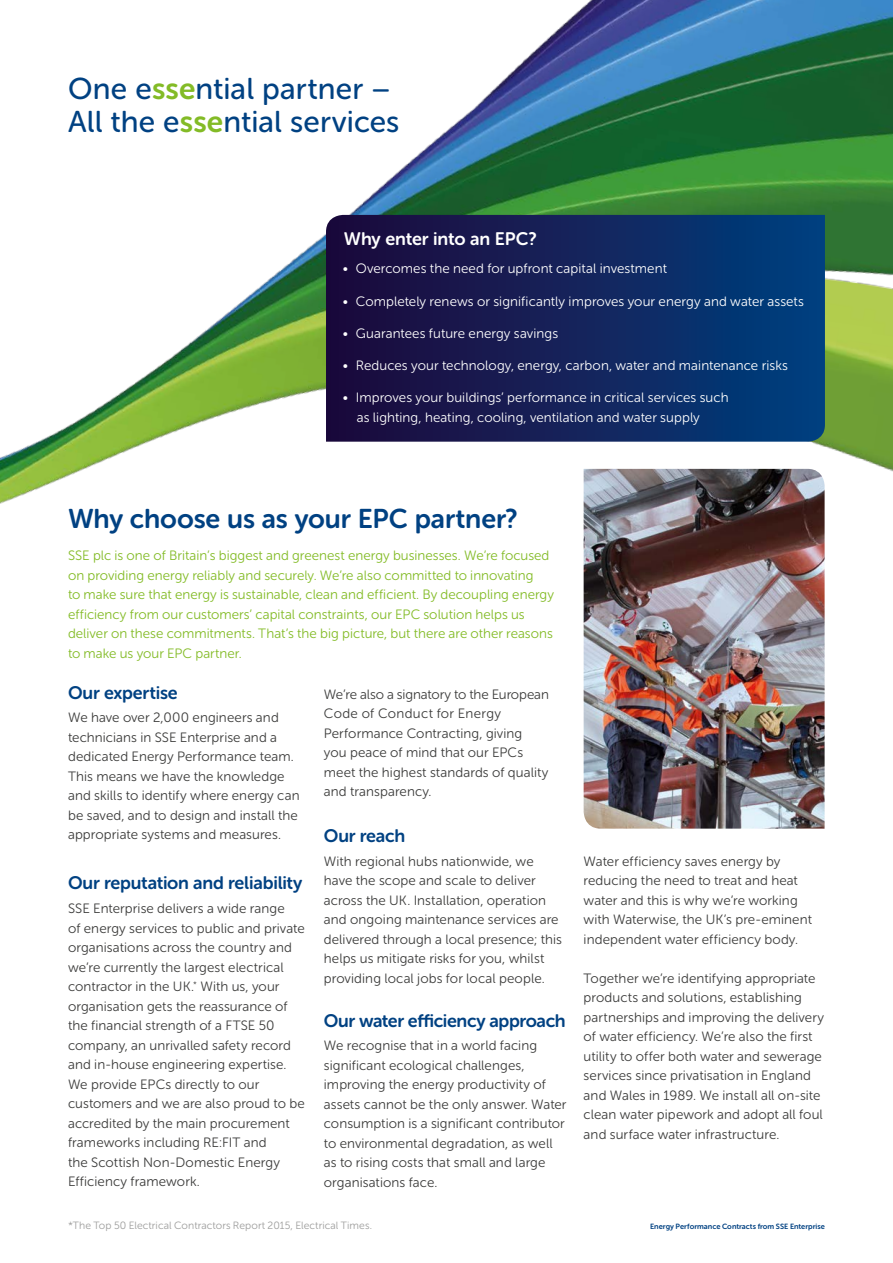
<style>
.page{position:relative;width:893px;height:1263px;background:#fff}
.page>*{position:absolute;margin:0;border:0;box-sizing:border-box;transform-origin:0 0}
.t1{font:30px/33px "Museo Sans Rounded 500";letter-spacing:.005em;color:#004182}
.t2{font:27px "Museo Sans Rounded 700";letter-spacing:-.005em;color:#004182}
.t3{font:18px "Museo Sans Rounded 700";letter-spacing:-.015em;color:#004182}
.t4{font:18px "Museo Sans Rounded 700";letter-spacing:-.01em;color:#fff}
.t5{font:13.5px/19.5px "Museo Sans Rounded 300";letter-spacing:.005em;color:#3c3c3b}
.t6{font:13.5px/19.5px "Museo Sans Rounded 300";color:#83bb26}
.t7{font:13.5px/19.5px "Museo Sans Rounded 300";letter-spacing:.005em;color:#fff}
.t8{font:10.5px "Museo Sans Rounded 300";letter-spacing:.01em;color:#9d9d9c}
.t9{font:7.5px "Museo Sans Rounded 700";color:#004182}
.s1{font-family:"Museo Sans Rounded 700";color:#83bb26}
</style>
<div class="page">
<img style="left:0;top:0;width:893px;height:814px">
<svg style="left:326px;top:215px;width:499px;height:227px;background:#10245c"></svg>
<img style="left:584px;top:469px;width:241px;height:360px">
<h1 class="t1" style="left:68px;top:72px;width:333px">One e<span class="s1">sse</span>ntial partner –<br>All the e<span class="s1">sse</span>ntial services</h1>
<h3 class="t4" style="left:344px;top:229px;width:194px">Why enter into an EPC?</h3>
<p class="t7" style="left:343px;top:259px;width:326px">• Overcomes the need for upfront capital investment</p>
<p class="t7" style="left:343px;top:291px;width:463px">• Completely renews or significantly improves your energy and water assets</p>
<p class="t7" style="left:343px;top:324px;width:217px">• Guarantees future energy savings</p>
<p class="t7" style="left:343px;top:356px;width:447px">• Reduces your technology, energy, carbon, water and maintenance risks</p>
<p class="t7" style="left:357px;top:388px;width:373px;text-indent:-14px">• Improves your buildings’ performance in critical services such as lighting, heating, cooling, ventilation and water supply</p>
<h2 class="t2" style="left:68px;top:504px;width:451px">Why choose us as your EPC partner?</h2>
<p class="t6" style="left:68px;top:546px;width:487px">SSE plc is one of Britain’s biggest and greenest energy businesses. We’re focused on providing energy reliably and securely. We’re also committed to innovating<br>to make sure that energy is sustainable, clean and efficient. By decoupling energy efficiency from our customers’ capital constraints, our EPC solution helps us deliver on these commitments. That’s the big picture, but there are other reasons to make us your EPC partner.</p>
<h3 class="t3" style="left:68px;top:682px;width:111px">Our expertise</h3>
<p class="t5" style="left:68px;top:708px;width:233px">We have over 2,000 engineers and technicians in SSE Enterprise and a dedicated Energy Performance team.<br>This means we have the knowledge and skills to identify where energy can be saved, and to design and install the appropriate systems and measures.</p>
<h3 class="t3" style="left:68px;top:873px;width:236px">Our reputation and reliability</h3>
<p class="t5" style="left:68px;top:899px;width:238px">SSE Enterprise delivers a wide range<br>of energy services to public and private organisations across the country and we’re currently the largest electrical contractor in the UK.<sup>*</sup> With us, your organisation gets the reassurance of the financial strength of a FTSE 50 company, an unrivalled safety record and in-house engineering expertise.<br>We provide EPCs directly to our customers and we are also proud to be accredited by the main procurement frameworks including RE:FIT and<br>the Scottish Non-Domestic Energy Efficiency framework.</p>
<p class="t5" style="left:324px;top:684px;width:227px">We’re also a signatory to the European<br>Code of Conduct for Energy<br>Performance Contracting, giving<br>you peace of mind that our EPCs meet the highest standards of quality and transparency.</p>
<h3 class="t3" style="left:324px;top:826px;width:83px">Our reach</h3>
<p class="t5" style="left:324px;top:851px;width:240px">With regional hubs nationwide, we have the scope and scale to deliver across the UK. Installation, operation and ongoing maintenance services are delivered through a local presence; this helps us mitigate risks for you, whilst providing local jobs for local people.</p>
<h3 class="t3" style="left:324px;top:1010px;width:243px">Our water efficiency approach</h3>
<p class="t5" style="left:324px;top:1036px;width:244px">We recognise that in a world facing significant ecological challenges, improving the energy productivity of assets cannot be the only answer. Water consumption is a significant contributor to environmental degradation, as well as to rising costs that small and large organisations face.</p>
<p class="t8" style="left:68px;top:1220px;width:305px">*The Top 50 Electrical Contractors Report 2015, Electrical Times.</p>
<p class="t5" style="left:584px;top:852px;width:230px">Water efficiency saves energy by reducing the need to treat and heat water and this is why we’re working with Waterwise, the UK’s pre-eminent independent water efficiency body.</p>
<p class="t5" style="left:584px;top:969px;width:242px">Together we’re identifying appropriate products and solutions, establishing partnerships and improving the delivery of water efficiency. We’re also the first utility to offer both water and sewerage services since privatisation in England and Wales in 1989. We install all on-site clean water pipework and adopt all foul and surface water infrastructure.</p>
<p class="t9" style="left:650px;top:1222px;width:176px">Energy Performance Contracts from SSE Enterprise</p>
</div>
